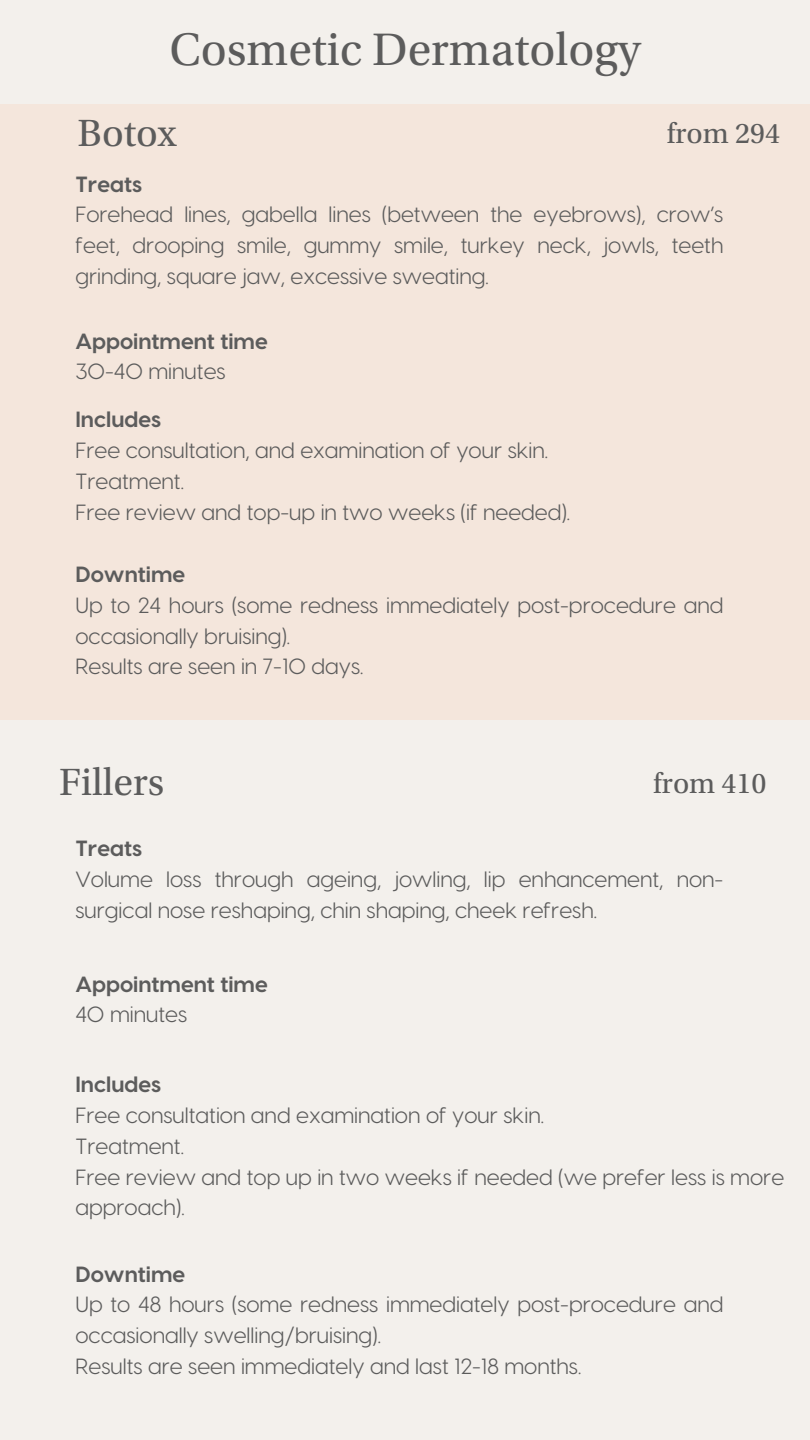
<style>
.page{position:relative;width:810px;height:1440px;background:#f3f0ec}
.page>*{position:absolute;margin:0;border:0;box-sizing:border-box;transform-origin:0 0}
.t1{font:48px "Utopia Std";color:#5c5c5c}
.t2{font:40px "Utopia Std";color:#5c5c5c}
.t3{font:30px "Utopia Std";color:#5c5c5c}
.t4{font:22px/30.8px "Visby CF";color:#5c5c5c}
.t5{font:700 22px "Visby CF";color:#5c5c5c}
</style>
<div class="page">
<div style="left:0;top:105px;width:810px;height:615px;background:#f4e6dc"></div>
<p class="t1" style="left:169px;top:30px;width:473px">Cosmetic Dermatology</p>
<h1 class="t2" style="left:78px;top:117px;width:100px">Botox</h1>
<h2 class="t5" style="left:75px;top:169px;width:68px">Treats</h2>
<h3 class="t4" style="left:75px;top:198px;width:649px;text-align:justify">Forehead lines, gabella lines (between the eyebrows), crow’s feet, drooping smile, gummy smile, turkey neck, jowls, teeth grinding, square jaw, excessive sweating.</h3>
<p class="t3" style="left:667px;top:122px;width:115px">from 294</p>
<p class="t5" style="left:75px;top:326px;width:194px">Appointment time</p>
<p class="t4" style="left:75px;top:355px;width:152px">30-40 minutes</p>
<p class="t5" style="left:75px;top:405px;width:87px">Includes</p>
<p class="t4" style="left:75px;top:434px;width:474px">Free consultation, and examination of your skin.</p>
<p class="t4" style="left:75px;top:465px;width:110px">Treatment.</p>
<p class="t4" style="left:75px;top:495px;width:496px">Free review and top-up in two weeks (if needed).</p>
<p class="t5" style="left:75px;top:560px;width:111px">Downtime</p>
<p class="t4" style="left:75px;top:589px;width:650px">Up to 24 hours (some redness immediately post-procedure and occasionally bruising).</p>
<p class="t4" style="left:75px;top:650px;width:289px">Results are seen in 7-10 days.</p>
<p class="t2" style="left:59px;top:766px;width:107px">Fillers</p>
<p class="t3" style="left:653px;top:771px;width:115px">from 410</p>
<p class="t5" style="left:75px;top:834px;width:68px">Treats</p>
<p class="t4" style="left:75px;top:863px;width:649px">Volume loss through ageing, jowling, lip enhancement, non&shy;surgical nose reshaping, chin shaping, cheek refresh.</p>
<h2 class="t5" style="left:75px;top:969px;width:194px">Appointment time</h2>
<h3 class="t4" style="left:75px;top:998px;width:113px">40 minutes</h3>
<p class="t5" style="left:75px;top:1070px;width:87px">Includes</p>
<p class="t4" style="left:75px;top:1099px;width:470px">Free consultation and examination of your skin.</p>
<p class="t4" style="left:75px;top:1129px;width:110px">Treatment.</p>
<p class="t4" style="left:75px;top:1160px;width:710px">Free review and top up in two weeks if needed (we prefer less is more approach).</p>
<p class="t5" style="left:75px;top:1259px;width:111px">Downtime</p>
<p class="t4" style="left:75px;top:1288px;width:650px">Up to 48 hours (some redness immediately post-procedure and occasionally swelling/bruising).</p>
<p class="t4" style="left:75px;top:1349px;width:507px">Results are seen immediately and last 12-18 months.</p>
</div>
